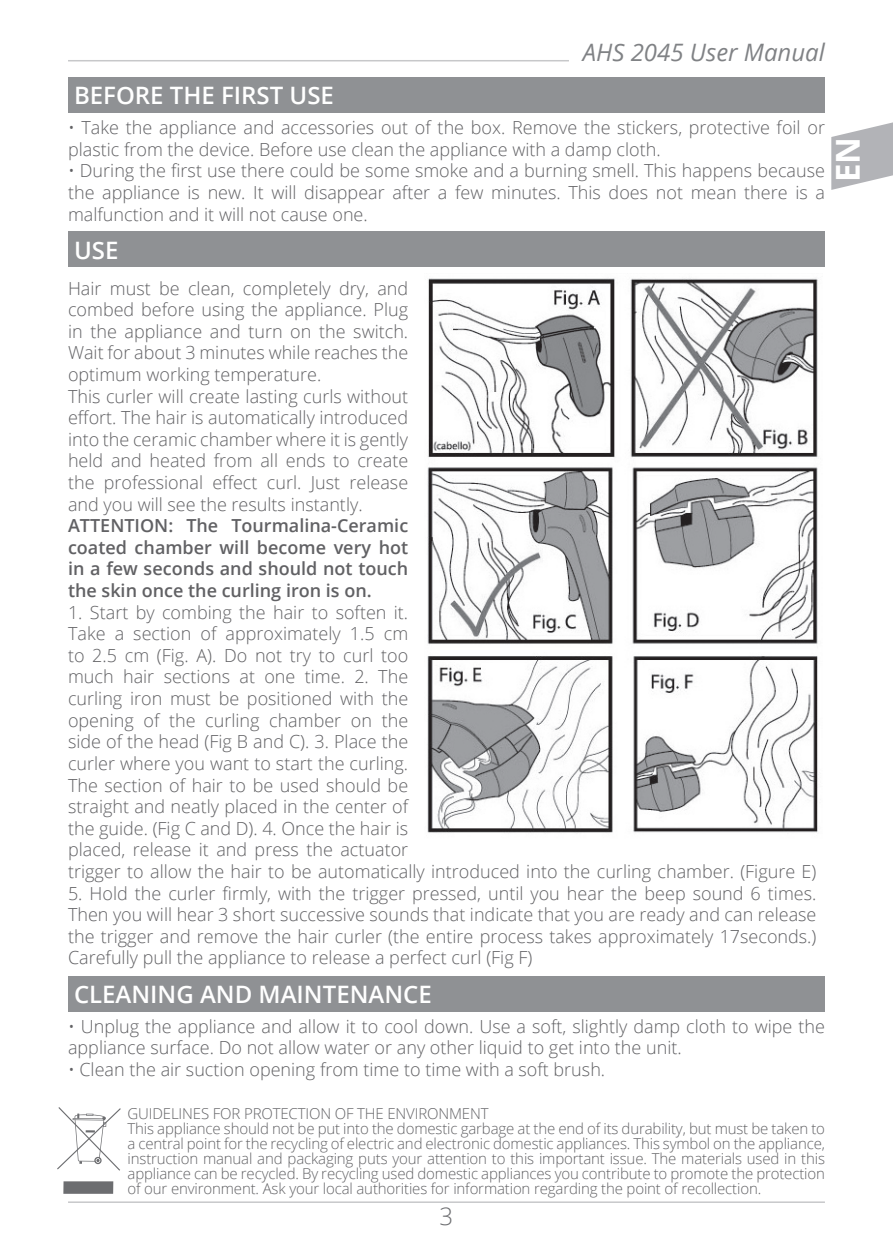
<style>
.page{position:relative;width:893px;height:1259px;background:#fff}
.page>*{position:absolute;margin:0;border:0;box-sizing:border-box;transform-origin:0 0}
.t1{font:700 33px "Open Sans";color:#fff}
.t2{font:600 24px "Open Sans";color:#fff}
.t3{font:italic 24px "Open Sans";color:#808285}
.t4{font:300 24px "Open Sans";color:#6c6d70}
.t5{font:300 18px/21.6px "Open Sans";color:#616164}
.t6{font:600 18px/21.6px "Open Sans";color:#616164;text-align:justify}
.t7{font:300 15px/15px "Open Sans";letter-spacing:-.01em;color:#636366}
</style>
<div class="page">
<hr style="left:68px;top:1201px;width:757px;height:2px;background:#c7c8ca">
<hr style="left:68px;top:60px;width:501px;height:1px;background:#c7c8ca">
<svg style="left:831px;top:122px;width:62px;height:68px"></svg>
<div style="left:68px;top:77px;width:757px;height:36px;background:#8f9194"></div>
<div style="left:68px;top:231px;width:757px;height:36px;background:#8f9194"></div>
<div style="left:68px;top:975px;width:757px;height:36px;background:#8f9194"></div>
<div style="left:63px;top:1181px;width:50px;height:12px;background:#6c6d70"></div>
<svg style="left:57px;top:1107px;width:64px;height:63px"></svg>
<img style="left:427px;top:278px;width:391px;height:555px">
<h2 class="t2" style="left:74px;top:79px;width:261px">BEFORE THE FIRST USE</h2>
<h2 class="t3" style="left:583px;top:36px;width:244px">AHS 2045 User Manual</h2>
<p class="t5" style="left:68px;top:116px;width:758px">• Take the appliance and accessories out of the box. Remove the stickers, protective foil or plastic from the device. Before use clean the appliance with a damp cloth.</p>
<p class="t5" style="left:68px;top:159px;width:758px;text-align:justify">• During the first use there could be some smoke and a burning smell. This happens because the appliance is new. It will disappear after a few minutes. This does not mean there is a malfunction and it will not cause one.</p>
<h2 class="t2" style="left:74px;top:233px;width:46px">USE</h2>
<p class="t5" style="left:68px;top:277px;width:342px">Hair must be clean, completely dry, and combed before using the appliance. Plug in the appliance and turn on the switch.<br>Wait for about 3 minutes while reaches the optimum working temperature.<br>This curler will create lasting curls without effort. The hair is automatically introduced into the ceramic chamber where it is gently held and heated from all ends to create the professional effect curl. Just release and you will see the results instantly.</p>
<p class="t6" style="left:68px;top:514px;width:342px">ATTENTION: The Tourmalina-Ceramic coated chamber will become very hot in a few seconds and should not touch the skin once the curling iron is on.</p>
<p class="t5" style="left:68px;top:601px;width:750px">1. Start by combing the hair to soften it.<br>Take a section of approximately 1.5 cm<br>to 2.5 cm (Fig. A). Do not try to curl too<br>much hair sections at one time. 2. The<br>curling iron must be positioned with the<br>opening of the curling chamber on the<br>side of the head (Fig B and C). 3. Place the<br>curler where you want to start the curling.<br>The section of hair to be used should be<br>straight and neatly placed in the center of<br>the guide. (Fig C and D). 4. Once the hair is<br>placed, release it and press the actuator<br>trigger to allow the hair to be automatically introduced into the curling chamber. (Figure E)</p>
<p class="t5" style="left:68px;top:881px;width:750px;text-align:justify">5. Hold the curler firmly, with the trigger pressed, until you hear the beep sound 6 times.<br>Then you will hear 3 short successive sounds that indicate that you are ready and can release the trigger and remove the hair curler (the entire process takes approximately 17seconds.)<br>Carefully pull the appliance to release a perfect curl (Fig F)</p>
<h2 class="t2" style="left:74px;top:977px;width:359px">CLEANING AND MAINTENANCE</h2>
<p class="t5" style="left:68px;top:1015px;width:758px">• Unplug the appliance and allow it to cool down. Use a soft, slightly damp cloth to wipe the appliance surface. Do not allow water or any other liquid to get into the unit.</p>
<p class="t5" style="left:68px;top:1058px;width:539px">• Clean the air suction opening from time to time with a soft brush.</p>
<h1 class="t1" style="left:824px;top:182px;width:46px;rotate:-90deg">EN</h1>
<p class="t7" style="left:128px;top:1106px;width:699px">GUIDELINES FOR PROTECTION OF THE ENVIRONMENT<br>This appliance should not be put into the domestic garbage at the end of its durability, but must be taken to a central point for the recycling of electric and electronic domestic appliances. This symbol on the appliance, instruction manual and packaging puts your attention to this important issue. The materials used in this appliance can be recycled. By recycling used domestic appliances you contribute to promote the protection of our environment. Ask your local authorities for information regarding the point of recollection.</p>
<h2 class="t4" style="left:440px;top:1200px;width:15px">3</h2>
</div>
